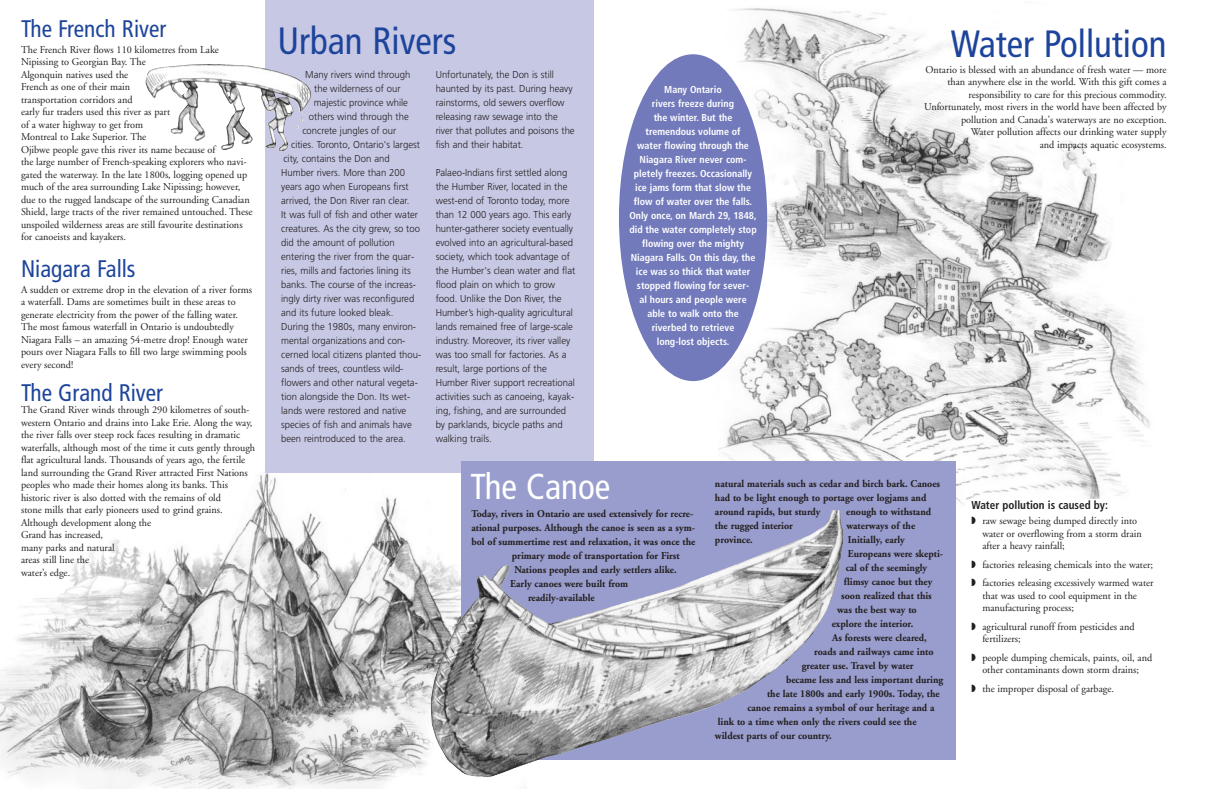
<style>
.page{position:relative;width:1206px;height:792px;background:#fff}
.page>*{position:absolute;margin:0;border:0;box-sizing:border-box;transform-origin:0 0}
.t1{font:condensed 38px "Frutiger";color:#1d449b}
.t2{font:condensed 36px "Frutiger";color:#fff}
.t3{font:condensed 24px "Frutiger";color:#1d449b}
.t4{font:700 condensed 11.5px "Frutiger";color:#231f20}
.t5{font:10.5px/12.5px "Adobe Garamond";color:#231f20}
.t6{font:700 10.5px/14px "Adobe Garamond";color:#231f20;scale:.95 1}
.t7{font:300 10px/14px "Frutiger";color:#231f20;scale:.95 1}
.t8{font:700 condensed 10px/14px "Frutiger";color:#fff;text-align:center}
</style>
<div class="page">
<img style="left:708px;top:8px;width:442px;height:498px">
<img style="left:1px;top:472px;width:488px;height:317px">
<div style="left:266px;top:0;width:328px;height:472px;background:#c7c8e4"></div>
<div style="left:461px;top:461px;width:495px;height:299px;background:#999dcd"></div>
<div style="left:619px;top:54px;width:148px;height:327px;background:#727abb;border-radius:50%"></div>
<img style="left:431px;top:510px;width:412px;height:267px">
<img style="left:145px;top:74px;width:137px;height:76px">
<div style="left:971px;top:499px;width:189px;height:225px;background:#fff"></div>
<h3 class="t3" style="left:21px;top:19px;width:147px">The French River</h3>
<p class="t5" style="left:21px;top:44px;width:233px">The French River flows 110 kilometres from Lake Nipissing to Georgian Bay. The<br>Algonquin natives used the<br>French as one of their main<br>transportation corridors and<br>early fur traders used this river as part<br>of a water highway to get from<br>Montreal to Lake Superior. The<br>Ojibwe people gave this river its name because of<br>the large number of French-speaking explorers who navi&shy;gated the waterway. In the late 1800s, logging opened up much of the area surrounding Lake Nipissing; however, due to the rugged landscape of the surrounding Canadian Shield, large tracts of the river remained untouched. These unspoiled wilderness areas are still favourite destinations for canoeists and kayakers.</p>
<h3 class="t3" style="left:21px;top:259px;width:116px">Niagara Falls</h3>
<p class="t5" style="left:21px;top:284px;width:233px">A sudden or extreme drop in the elevation of a river forms a waterfall. Dams are sometimes built in these areas to generate electricity from the power of the falling water.<br>The most famous waterfall in Ontario is undoubtedly Niagara Falls – an amazing 54-metre drop! Enough water pours over Niagara Falls to fill two large swimming pools every second!</p>
<h3 class="t3" style="left:21px;top:383px;width:144px">The Grand River</h3>
<p class="t5" style="left:21px;top:405px;width:236px">The Grand River winds through 290 kilometres of south&shy;western Ontario and drains into Lake Erie. Along the way, the river falls over steep rock faces resulting in dramatic waterfalls, although most of the time it cuts gently through flat agricultural lands. Thousands of years ago, the fertile land surrounding the Grand River attracted First Nations peoples who made their homes along its banks. This historic river is also dotted with the remains of old<br>stone mills that early pioneers used to grind grains.<br>Although development along the<br>Grand has increased,<br>many parks and natural<br>areas still line the<br>water’s edge.</p>
<h1 class="t1" style="left:277px;top:26px;width:180px">Urban Rivers</h1>
<p class="t7" style="left:305px;top:68px;width:112px">Many rivers wind through</p>
<p class="t7" style="left:314px;top:82px;width:93px">the wilderness of our</p>
<p class="t7" style="left:314px;top:96px;width:101px">majestic province while</p>
<p class="t7" style="left:309px;top:110px;width:107px">others wind through the</p>
<p class="t7" style="left:302px;top:124px;width:100px">concrete jungles of our</p>
<p class="t7" style="left:291px;top:138px;width:137px">cities. Toronto, Ontario's largest</p>
<p class="t7" style="left:283px;top:152px;width:113px">city, contains the Don and</p>
<p class="t7" style="left:281px;top:166px;width:132px">Humber rivers. More than 200</p>
<p class="t7" style="left:281px;top:180px;width:136px">years ago when Europeans first</p>
<p class="t7" style="left:281px;top:194px;width:136px">arrived, the Don River ran clear.</p>
<p class="t7" style="left:281px;top:208px;width:146px">It was full of fish and other water</p>
<p class="t7" style="left:281px;top:222px;width:148px">creatures. As the city grew, so too</p>
<p class="t7" style="left:281px;top:236px;width:121px">did the amount of pollution</p>
<p class="t7" style="left:281px;top:250px;width:142px">entering the river from the quar-</p>
<p class="t7" style="left:281px;top:264px;width:138px">ries, mills and factories lining its</p>
<p class="t7" style="left:281px;top:278px;width:143px">banks. The course of the increas-</p>
<p class="t7" style="left:281px;top:292px;width:142px">ingly dirty river was reconfigured</p>
<p class="t7" style="left:281px;top:306px;width:120px">and its future looked bleak.</p>
<p class="t7" style="left:281px;top:320px;width:144px">During the 1980s, many environ-</p>
<p class="t7" style="left:281px;top:334px;width:132px">mental organizations and con-</p>
<p class="t7" style="left:281px;top:348px;width:149px">cerned local citizens planted thou-</p>
<p class="t7" style="left:281px;top:362px;width:130px">sands of trees, countless wild-</p>
<p class="t7" style="left:281px;top:376px;width:145px">flowers and other natural vegeta-</p>
<p class="t7" style="left:281px;top:390px;width:137px">tion alongside the Don. Its wet-</p>
<p class="t7" style="left:281px;top:404px;width:133px">lands were restored and native</p>
<p class="t7" style="left:281px;top:418px;width:139px">species of fish and animals have</p>
<p class="t7" style="left:281px;top:432px;width:133px">been reintroduced to the area.</p>
<p class="t7" style="left:436px;top:68px;width:148px">Unfortunately, the Don is still haunted by its past. During heavy rainstorms, old sewers overflow releasing raw sewage into the river that pollutes and poisons the fish and their habitat.</p>
<p class="t7" style="left:436px;top:166px;width:148px">Palaeo-Indians first settled along the Humber River, located in the west-end of Toronto today, more than 12 000 years ago. This early hunter-gatherer society eventually evolved into an agricultural-based society, which took advantage of the Humber's clean water and flat flood plain on which to grow food. Unlike the Don River, the<br>Humber’s high-quality agricultural lands remained free of large-scale industry. Moreover, its river valley was too small for factories. As a result, large portions of the<br>Humber River support recreational activities such as canoeing, kayak&shy;ing, fishing, and are surrounded by parklands, bicycle paths and walking trails.</p>
<p class="t8" style="left:629px;top:83px;width:129px">Many Ontario<br>rivers freeze during<br>the winter. But the tremendous volume of<br>water flowing through the<br>Niagara River never com&shy;pletely freezes. Occasionally ice jams form that slow the flow of water over the falls.<br>Only once, on March 29, 1848, did the water completely stop flowing over the mighty<br>Niagara Falls. On this day, the ice was so thick that water stopped flowing for sever-<br>al hours and people were able to walk onto the riverbed to retrieve<br>long-lost objects.</p>
<h1 class="t1" style="left:951px;top:29px;width:217px">Water Pollution</h1>
<p class="t5" style="left:924px;top:64px;width:244px;text-align:right">Ontario is blessed with an abundance of fresh water — more than anywhere else in the world. With this gift comes a responsibility to care for this precious commodity.<br>Unfortunately, most rivers in the world have been affected by pollution and Canada's waterways are no exception.<br>Water pollution affects our drinking water supply<br>and impacts aquatic ecosystems.</p>
<h2 class="t2" style="left:471px;top:472px;width:141px">The Canoe</h2>
<p class="t6" style="left:471px;top:508px;width:235px">Today, rivers in Ontario are used extensively for recre-</p>
<p class="t6" style="left:471px;top:522px;width:237px">ational purposes. Although the canoe is seen as a sym-</p>
<p class="t6" style="left:471px;top:536px;width:237px">bol of summertime rest and relaxation, it was once the</p>
<p class="t6" style="left:512px;top:550px;width:178px">primary mode of transportation for First</p>
<p class="t6" style="left:514px;top:564px;width:172px">Nations peoples and early settlers alike.</p>
<p class="t6" style="left:510px;top:578px;width:126px">Early canoes were built from</p>
<p class="t6" style="left:528px;top:592px;width:72px">readily-available</p>
<p class="t6" style="left:715px;top:478px;width:239px">natural materials such as cedar and birch bark. Canoes had to be light enough to portage over logjams and around rapids, but sturdy</p>
<p class="t6" style="left:846px;top:506px;width:91px">enough to withstand</p>
<p class="t6" style="left:715px;top:520px;width:84px">the rugged interior</p>
<p class="t6" style="left:846px;top:520px;width:74px">waterways of the</p>
<p class="t6" style="left:715px;top:534px;width:41px">province.</p>
<p class="t6" style="left:848px;top:534px;width:61px">Initially, early</p>
<p class="t6" style="left:848px;top:548px;width:102px">Europeans were skepti-</p>
<p class="t6" style="left:846px;top:562px;width:87px">cal of the seemingly</p>
<p class="t6" style="left:844px;top:576px;width:95px">flimsy canoe but they</p>
<p class="t6" style="left:841px;top:590px;width:97px">soon realized that this</p>
<p class="t6" style="left:837px;top:604px;width:85px">was the best way to</p>
<p class="t6" style="left:832px;top:618px;width:87px">explore the interior.</p>
<p class="t6" style="left:832px;top:632px;width:101px">As forests were cleared,</p>
<p class="t6" style="left:814px;top:646px;width:127px">roads and railways came into</p>
<p class="t6" style="left:802px;top:660px;width:119px">greater use. Travel by water</p>
<p class="t6" style="left:786px;top:674px;width:167px">became less and less important during</p>
<p class="t6" style="left:767px;top:688px;width:183px">the late 1800s and early 1900s. Today, the</p>
<p class="t6" style="left:747px;top:702px;width:199px">canoe remains a symbol of our heritage and a</p>
<p class="t6" style="left:718px;top:716px;width:211px">link to a time when only the rivers could see the</p>
<p class="t6" style="left:715px;top:730px;width:124px">wildest parts of our country.</p>
<p class="t4" style="left:972px;top:500px;width:138px">Water pollution is caused by:</p>
<p class="t5" style="left:982px;top:516px;width:161px;text-indent:-11px">◗ raw sewage being dumped directly into water or overflowing from a storm drain after a heavy rainfall;</p>
<p class="t5" style="left:972px;top:556px;width:184px;line-height:18.5px">◗ factories releasing chemicals into the water; ◗ factories releasing excessively warmed water</p>
<p class="t5" style="left:982px;top:590px;width:156px">that was used to cool equipment in the manufacturing process;</p>
<p class="t5" style="left:982px;top:621px;width:154px;text-indent:-11px">◗ agricultural runoff from pesticides and fertilizers;</p>
<p class="t5" style="left:972px;top:652px;width:182px;text-align:center">◗ people dumping chemicals, paints, oil, and other contaminants down storm drains;</p>
<p class="t5" style="left:972px;top:683px;width:144px">◗ the improper disposal of garbage.</p>
</div>
